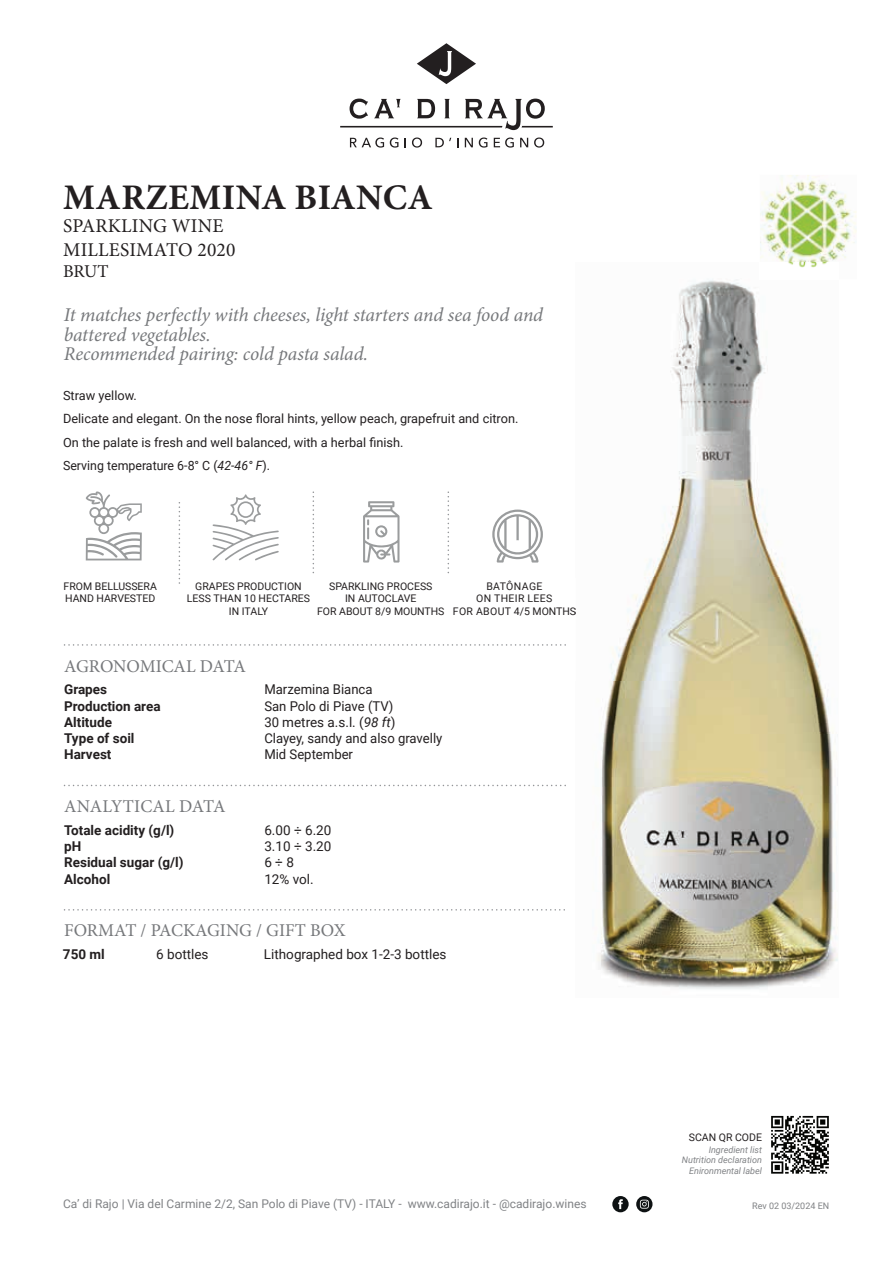
<style>
.page{position:relative;width:893px;height:1263px;background:#fff}
.page>*{position:absolute;margin:0;border:0;box-sizing:border-box;transform-origin:0 0}
.t1{font:700 36px "Minion Pro";letter-spacing:.01em;color:#231f20}
.t2{font:italic 19.5px/19.5px "Minion Pro";letter-spacing:-.005em;color:#76787b}
.t3{font:19.5px/23.4px "Minion Pro";letter-spacing:.01em;color:#231f20}
.t4{font:18px "Minion Pro";letter-spacing:-.005em;color:#76787b}
.t5{font:18px "Minion Pro";color:#231f20}
.t6{font:13.5px/16.2px "Roboto";color:#231f20}
.t7{font:700 13.5px/16.2px "Roboto";color:#231f20}
.t8{font:12.75px/23.5px "Roboto";color:#231f20}
.t9{font:12px "Roboto";color:#808285}
.t10{font:10.5px/12.6px "Roboto";color:#231f20;text-align:center}
.t11{font:10.5px/12.6px "Roboto";letter-spacing:.035em;color:#231f20;text-align:center}
.t12{font:italic 9px/10.5px "Roboto";color:#808285;text-align:right}
.t13{font:9px "Roboto";color:#808285}
.s1{font-style:italic}
</style>
<div class="page">
<div style="left:612px;top:1196px;width:17px;height:16px;background:#0e1213;border-radius:50%"></div>
<svg style="left:618px;top:1199px;width:5px;height:10px"></svg>
<svg style="left:636px;top:1196px;width:16px;height:16px"></svg>
<svg style="left:640px;top:1200px;width:11px;height:9px"></svg>
<svg style="left:417px;top:43px;width:59px;height:41px"></svg>
<svg style="left:350px;top:99px;width:18px;height:20px"></svg>
<svg style="left:374px;top:99px;width:27px;height:19px"></svg>
<svg style="left:417px;top:99px;width:18px;height:19px"></svg>
<svg style="left:445px;top:99px;width:5px;height:19px"></svg>
<svg style="left:350px;top:138px;width:34px;height:10px"></svg>
<svg style="left:390px;top:138px;width:8px;height:10px"></svg>
<svg style="left:412px;top:138px;width:10px;height:10px"></svg>
<svg style="left:435px;top:138px;width:16px;height:9px"></svg>
<svg style="left:465px;top:138px;width:8px;height:9px"></svg>
<svg style="left:479px;top:138px;width:8px;height:10px"></svg>
<svg style="left:494px;top:138px;width:20px;height:10px"></svg>
<svg style="left:520px;top:138px;width:8px;height:9px"></svg>
<svg style="left:534px;top:138px;width:10px;height:10px"></svg>
<hr style="left:340px;top:126px;width:162px;height:1px;background:#231f20">
<svg style="left:465px;top:99px;width:88px;height:31px"></svg>
<svg style="left:313px;top:491px;width:1px;height:82px"></svg>
<svg style="left:448px;top:491px;width:1px;height:82px"></svg>
<svg style="left:363px;top:501px;width:37px;height:61px"></svg>
<svg style="left:86px;top:491px;width:56px;height:69px"></svg>
<svg style="left:179px;top:502px;width:1px;height:82px"></svg>
<svg style="left:213px;top:494px;width:66px;height:66px"></svg>
<svg style="left:492px;top:510px;width:51px;height:52px"></svg>
<img style="left:760px;top:175px;width:97px;height:87px">
<img style="left:597px;top:279px;width:241px;height:710px">
<img style="left:788px;top:262px;width:39px;height:6px">
<svg style="left:771px;top:1116px;width:58px;height:57px"></svg>
<svg style="left:64px;top:644px;width:502px;height:2px"></svg>
<svg style="left:64px;top:785px;width:502px;height:1px"></svg>
<svg style="left:64px;top:909px;width:501px;height:1px"></svg>
<h1 class="t1" style="left:63px;top:172px;width:371px">MARZEMINA BIANCA</h1>
<h2 class="t3" style="left:63px;top:215px;width:174px">SPARKLING WINE<br>MILLESIMATO 2020</h2>
<h3 class="t5" style="left:63px;top:260px;width:47px">BRUT</h3>
<h2 class="t2" style="left:64px;top:305px;width:481px">It matches perfectly with cheeses, light starters and sea food and battered vegetables.<br>Recommended pairing: cold pasta salad.</h2>
<p class="t8" style="left:63px;top:383px;width:457px">Straw yellow.<br>Delicate and elegant. On the nose floral hints, yellow peach, grapefruit and citron.<br>On the palate is fresh and well balanced, with a herbal finish.<br>Serving temperature 6-8° C (<span class="s1">42-46° F</span>).</p>
<p class="t10" style="left:64px;top:579px;width:95px;text-align:left">FROM BELLUSSERA<br>HAND HARVESTED</p>
<p class="t10" style="left:187px;top:579px;width:125px">GRAPES PRODUCTION<br>LESS THAN 10 HECTARES<br>IN ITALY</p>
<p class="t10" style="left:317px;top:579px;width:129px">SPARKLING PROCESS<br>IN AUTOCLAVE<br>FOR ABOUT 8/9 MOUNTHS</p>
<p class="t11" style="left:453px;top:579px;width:125px">BATÔNAGE<br>ON THEIR LEES<br>FOR ABOUT 4/5 MONTHS</p>
<h3 class="t4" style="left:64px;top:654px;width:183px">AGRONOMICAL DATA</h3>
<p class="t7" style="left:64px;top:681px;width:98px">Grapes<br>Production area<br>Altitude<br>Type of soil<br>Harvest</p>
<h3 class="t4" style="left:64px;top:794px;width:163px">ANALYTICAL DATA</h3>
<p class="t7" style="left:64px;top:821px;width:121px">Totale acidity (g/l) pH<br>Residual sugar (g/l)<br>Alcohol</p>
<p class="t6" style="left:264px;top:681px;width:180px">Marzemina Bianca<br>San Polo di Piave (TV)<br>30 metres a.s.l. (<span class="s1">98 ft</span>)<br>Clayey, sandy and also gravelly<br>Mid September</p>
<p class="t6" style="left:264px;top:821px;width:69px">6.00 ÷ 6.20<br>3.10 ÷ 3.20<br>6 ÷ 8<br>12% vol.</p>
<h3 class="t4" style="left:64px;top:918px;width:283px">FORMAT / PACKAGING / GIFT BOX</h3>
<p class="t7" style="left:63px;top:946px;width:43px">750 ml</p>
<p class="t6" style="left:156px;top:946px;width:54px">6 bottles</p>
<p class="t6" style="left:264px;top:946px;width:184px">Lithographed box 1-2-3 bottles</p>
<p class="t10" style="left:689px;top:1130px;width:75px">SCAN QR CODE</p>
<p class="t12" style="left:682px;top:1144px;width:82px">Ingredient list<br>Nutrition declaration<br>Enironmental label</p>
<p class="t9" style="left:63px;top:1195px;width:525px">Ca’ di Rajo | Via del Carmine 2/2, San Polo di Piave (TV) - ITALY - www.cadirajo.it - @cadirajo.wines</p>
<p class="t13" style="left:752px;top:1199px;width:79px">Rev 02 03/2024 EN</p>
</div>
